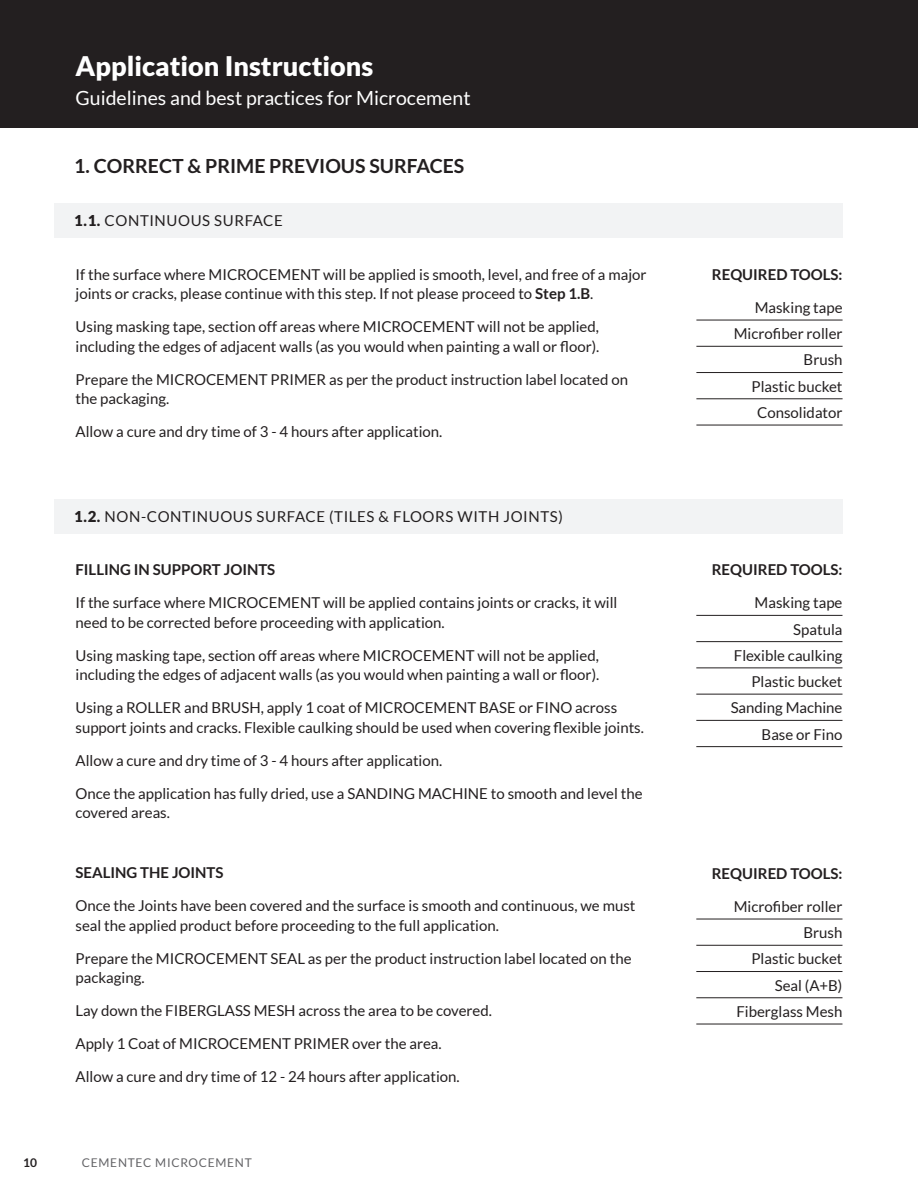
<style>
.page{position:relative;width:918px;height:1188px;background:#fff}
.page>*{position:absolute;margin:0;border:0;box-sizing:border-box;transform-origin:0 0}
.t1{font:900 27px "Lato";color:#fff}
.t2{font:19.5px "Lato";color:#fff}
.Chart_subhead{font:700 19.5px "Lato";color:#231f20}
.body_text{font:15px/19.5px "Lato";color:#231f20}
.bullets_main{font:15px "Lato";color:#231f20}
.body_text-2{font:700 15px "Lato";color:#231f20}
.Chart_subhead-2{font:15px "Lato";letter-spacing:.04em;color:#231f20}
.t3{font:12px "Lato";letter-spacing:.06em;color:#636366}
.t4{font:700 12px "Lato";color:#231f20}
.s1{font-weight:900}
.s2{font-weight:700}
</style>
<div class="page">
<div style="left:0;top:0;width:918px;height:128px;background:#231f20"></div>
<div style="left:54px;top:203px;width:789px;height:35px;background:#f2f3f4"></div>
<div style="left:54px;top:499px;width:789px;height:34px;background:#f2f3f4"></div>
<hr style="left:696px;top:320px;width:147px;height:1px;background:#231f20">
<hr style="left:696px;top:346px;width:147px;height:1px;background:#231f20">
<hr style="left:696px;top:372px;width:147px;height:1px;background:#231f20">
<hr style="left:696px;top:398px;width:147px;height:1px;background:#231f20">
<hr style="left:696px;top:425px;width:147px;height:1px;background:#231f20">
<hr style="left:696px;top:615px;width:146px;height:1px;background:#231f20">
<hr style="left:696px;top:641px;width:146px;height:1px;background:#231f20">
<hr style="left:696px;top:668px;width:146px;height:1px;background:#231f20">
<hr style="left:696px;top:694px;width:146px;height:1px;background:#231f20">
<hr style="left:696px;top:720px;width:146px;height:1px;background:#231f20">
<hr style="left:696px;top:746px;width:146px;height:1px;background:#231f20">
<hr style="left:696px;top:919px;width:146px;height:1px;background:#231f20">
<hr style="left:696px;top:945px;width:146px;height:1px;background:#231f20">
<hr style="left:696px;top:971px;width:146px;height:1px;background:#231f20">
<hr style="left:696px;top:997px;width:146px;height:1px;background:#231f20">
<hr style="left:696px;top:1024px;width:146px;height:1px;background:#231f20">
<p class="t1" style="left:76px;top:50px;width:299px">Application Instructions</p>
<p class="t2" style="left:76px;top:87px;width:397px">Guidelines and best practices for Microcement</p>
<p class="Chart_subhead" style="left:74px;top:155px;width:392px">1. CORRECT &amp; PRIME PREVIOUS SURFACES</p>
<p class="Chart_subhead-2" style="left:74px;top:213px;width:210px"><span class="s1">1.1.</span> CONTINUOUS SURFACE</p>
<p class="body_text" style="left:76px;top:265px;width:572px">If the surface where MICROCEMENT will be applied is smooth, level, and free of a major joints or cracks, please continue with this step. If not please proceed to <span class="s2">Step 1.B</span>.</p>
<p class="body_text" style="left:76px;top:317px;width:525px">Using masking tape, section off areas where MICROCEMENT will not be applied, including the edges of adjacent walls (as you would when painting a wall or floor).</p>
<p class="body_text" style="left:76px;top:370px;width:554px">Prepare the MICROCEMENT PRIMER as per the product instruction label located on the packaging.</p>
<p class="body_text" style="left:76px;top:422px;width:368px">Allow a cure and dry time of 3 - 4 hours after application.</p>
<p class="Chart_subhead-2" style="left:74px;top:508px;width:490px"><span class="s1">1.2.</span> NON-CONTINUOUS SURFACE (TILES &amp; FLOORS WITH JOINTS)</p>
<p class="body_text-2" style="left:76px;top:561px;width:201px">FILLING IN SUPPORT JOINTS</p>
<p class="body_text" style="left:76px;top:593px;width:543px">If the surface where MICROCEMENT will be applied contains joints or cracks, it will need to be corrected before proceeding with application.</p>
<p class="body_text" style="left:76px;top:645px;width:525px">Using masking tape, section off areas where MICROCEMENT will not be applied, including the edges of adjacent walls (as you would when painting a wall or floor).</p>
<p class="body_text" style="left:76px;top:698px;width:570px">Using a ROLLER and BRUSH, apply 1 coat of MICROCEMENT BASE or FINO across support joints and cracks. Flexible caulking should be used when covering flexible joints.</p>
<p class="body_text" style="left:76px;top:750px;width:368px">Allow a cure and dry time of 3 - 4 hours after application.</p>
<p class="body_text" style="left:76px;top:783px;width:569px">Once the application has fully dried, use a SANDING MACHINE to smooth and level the covered areas.</p>
<p class="body_text-2" style="left:76px;top:864px;width:150px">SEALING THE JOINTS</p>
<p class="body_text" style="left:76px;top:896px;width:562px">Once the Joints have been covered and the surface is smooth and continuous, we must seal the applied product before proceeding to the full application.</p>
<p class="body_text" style="left:76px;top:948px;width:558px">Prepare the MICROCEMENT SEAL as per the product instruction label located on the packaging.</p>
<p class="body_text" style="left:76px;top:1001px;width:418px">Lay down the FIBERGLASS MESH across the area to be covered.</p>
<p class="body_text" style="left:76px;top:1034px;width:368px">Apply 1 Coat of MICROCEMENT PRIMER over the area.</p>
<p class="body_text" style="left:76px;top:1067px;width:386px">Allow a cure and dry time of 12 - 24 hours after application.</p>
<p class="t4" style="left:23px;top:1156px;width:15px">10</p>
<p class="t3" style="left:82px;top:1156px;width:171px">CEMENTEC MICROCEMENT</p>
<p class="body_text-2" style="left:712px;top:266px;width:132px">REQUIRED TOOLS:</p>
<p class="bullets_main" style="left:755px;top:299px;width:89px">Masking tape</p>
<p class="bullets_main" style="left:734px;top:325px;width:110px">Microfiber roller</p>
<p class="bullets_main" style="left:804px;top:352px;width:40px">Brush</p>
<p class="bullets_main" style="left:752px;top:378px;width:93px">Plastic bucket</p>
<p class="bullets_main" style="left:757px;top:404px;width:87px">Consolidator</p>
<p class="body_text-2" style="left:712px;top:561px;width:132px">REQUIRED TOOLS:</p>
<p class="bullets_main" style="left:755px;top:594px;width:89px">Masking tape</p>
<p class="bullets_main" style="left:793px;top:621px;width:51px">Spatula</p>
<p class="bullets_main" style="left:734px;top:647px;width:110px">Flexible caulking</p>
<p class="bullets_main" style="left:751px;top:673px;width:93px">Plastic bucket</p>
<p class="bullets_main" style="left:731px;top:699px;width:113px">Sanding Machine</p>
<p class="bullets_main" style="left:762px;top:726px;width:82px">Base or Fino</p>
<p class="body_text-2" style="left:712px;top:865px;width:132px">REQUIRED TOOLS:</p>
<p class="bullets_main" style="left:734px;top:898px;width:110px">Microfiber roller</p>
<p class="bullets_main" style="left:804px;top:924px;width:40px">Brush</p>
<p class="bullets_main" style="left:751px;top:951px;width:93px">Plastic bucket</p>
<p class="bullets_main" style="left:775px;top:977px;width:69px">Seal (A+B)</p>
<p class="bullets_main" style="left:736px;top:1003px;width:108px">Fiberglass Mesh</p>
</div>
